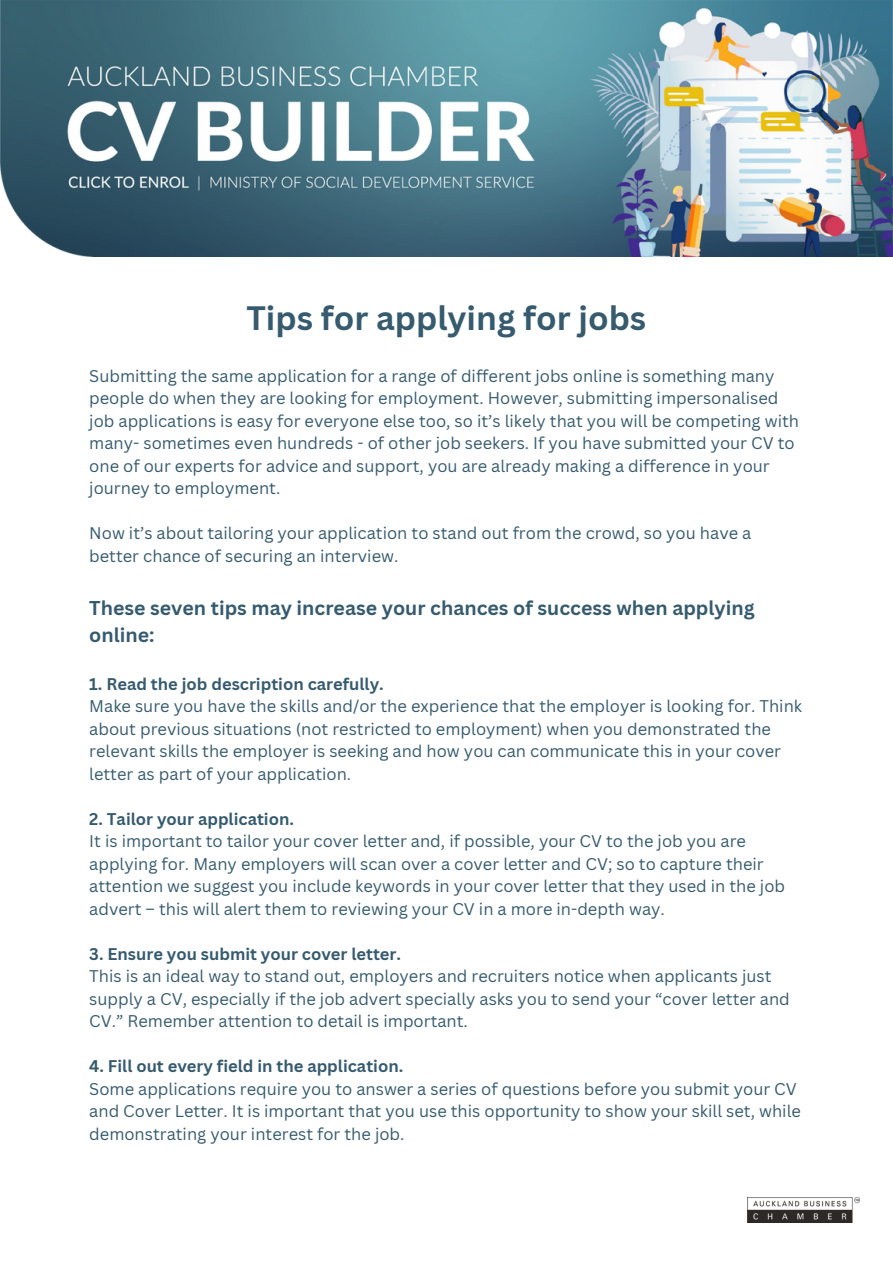
<style>
.page{position:relative;width:893px;height:1264px;background:#fff}
.page>*{position:absolute;margin:0;border:0;box-sizing:border-box;transform-origin:0 0}
.t1{font:700 33px "Canva Sans";color:#365b6f}
.t2{font:700 19.5px/27px "Canva Sans";color:#365b6f}
.t3{font:16.5px/22.5px "Canva Sans";color:#365b6f}
.t4{font:700 16.5px "Canva Sans";color:#365b6f}
</style>
<div class="page">
<img style="left:0;top:0;width:892px;height:256px">
<img style="left:747px;top:1197px;width:112px;height:25px">
<h1 class="t1" style="left:246px;top:295px;width:401px">Tips for applying for jobs</h1>
<p class="t3" style="left:89px;top:364px;width:711px">Submitting the same application for a range of different jobs online is something many people do when they are looking for employment. However, submitting impersonalised job applications is easy for everyone else too, so it’s likely that you will be competing with many- sometimes even hundreds - of other job seekers. If you have submitted your CV to one of our experts for advice and support, you are already making a difference in your journey to employment.</p>
<p class="t3" style="left:89px;top:521px;width:663px">Now it’s about tailoring your application to stand out from the crowd, so you have a better chance of securing an interview.</p>
<p class="t2" style="left:89px;top:593px;width:667px">These seven tips may increase your chances of success when applying online:</p>
<p class="t4" style="left:89px;top:672px;width:296px">1. Read the job description carefully.</p>
<p class="t3" style="left:89px;top:694px;width:714px">Make sure you have the skills and/or the experience that the employer is looking for. Think about previous situations (not restricted to employment) when you demonstrated the relevant skills the employer is seeking and how you can communicate this in your cover letter as part of your application.</p>
<p class="t4" style="left:89px;top:807px;width:206px">2. Tailor your application.</p>
<p class="t3" style="left:89px;top:829px;width:697px">It is important to tailor your cover letter and, if possible, your CV to the job you are applying for. Many employers will scan over a cover letter and CV; so to capture their attention we suggest you include keywords in your cover letter that they used in the job advert – this will alert them to reviewing your CV in a more in-depth way.</p>
<p class="t4" style="left:89px;top:942px;width:313px">3. Ensure you submit your cover letter.</p>
<p class="t3" style="left:89px;top:964px;width:702px">This is an ideal way to stand out, employers and recruiters notice when applicants just supply a CV, especially if the job advert specially asks you to send your “cover letter and<br>CV.” Remember attention to detail is important.</p>
<p class="t4" style="left:89px;top:1054px;width:315px">4. Fill out every field in the application.</p>
<p class="t3" style="left:89px;top:1077px;width:713px">Some applications require you to answer a series of questions before you submit your CV and Cover Letter. It is important that you use this opportunity to show your skill set, while demonstrating your interest for the job.</p>
</div>
